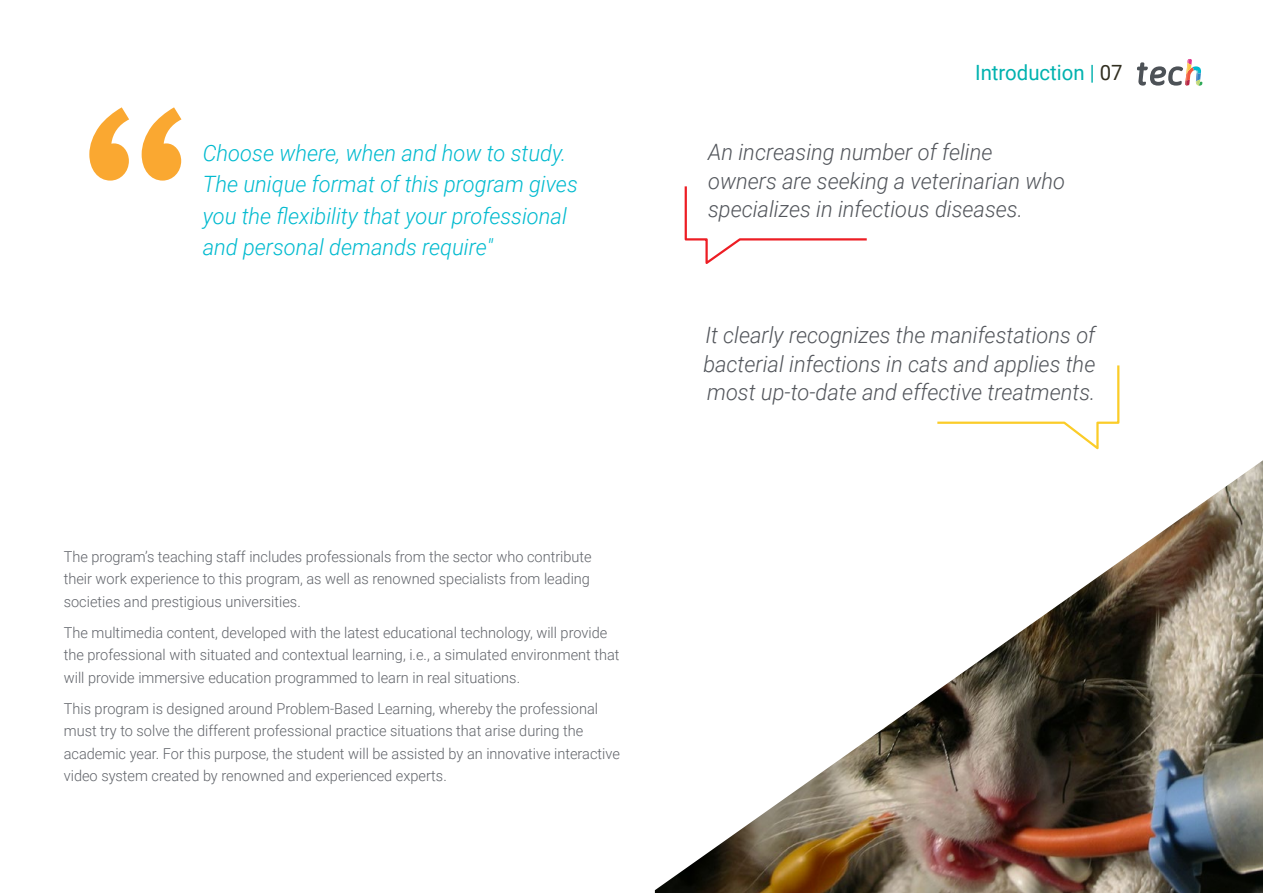
<style>
.page{position:relative;width:1263px;height:893px;background:#fff}
.page>*{position:absolute;margin:0;border:0;box-sizing:border-box;transform-origin:0 0}
.t1{font:italic 300 22.5px/28.5px "Roboto";color:#52555b;text-align:justify}
.t2{font:italic 300 22.5px/31.5px "Roboto";color:#00bacf}
.t3{font:21px "Roboto";color:#00b2af}
.t4{font:300 15px/22.5px "Roboto";color:#61646a}
.s1{color:#00b0ad}
.s2{color:#312e20}
</style>
<div class="page">
<svg style="left:89px;top:107px;width:92px;height:74px"></svg>
<svg style="left:937px;top:365px;width:183px;height:85px"></svg>
<svg style="left:684px;top:186px;width:183px;height:78px"></svg>
<img style="left:655px;top:460px;width:608px;height:433px">
<svg style="left:1137px;top:59px;width:65px;height:27px"></svg>
<h1 class="t2" style="left:203px;top:136px;width:377px">Choose where, when and how to study.<br>The unique format of this program gives you the flexibility that your professional and personal demands require"</h1>
<p class="t4" style="left:64px;top:544px;width:529px;text-align:justify">The program’s teaching staff includes professionals from the sector who contribute their work experience to this program, as well as renowned specialists from leading societies and prestigious universities.</p>
<p class="t4" style="left:64px;top:620px;width:557px">The multimedia content, developed with the latest educational technology, will provide the professional with situated and contextual learning, i.e., a simulated environment that will provide immersive education programmed to learn in real situations.</p>
<p class="t4" style="left:64px;top:696px;width:558px">This program is designed around Problem-Based Learning, whereby the professional must try to solve the different professional practice situations that arise during the academic year. For this purpose, the student will be assisted by an innovative interactive video system created by renowned and experienced experts.</p>
<h2 class="t3" style="left:975px;top:57px;width:149px">Introduction <span class="s1">|</span> <span class="s2">07</span></h2>
<h1 class="t1" style="left:708px;top:137px;width:359px;text-align:left">An increasing number of feline owners are seeking a veterinarian who specializes in infectious diseases.</h1>
<h1 class="t1" style="left:703px;top:320px;width:394px">It clearly recognizes the manifestations of bacterial infections in cats and applies the most up-to-date and effective treatments.</h1>
</div>
